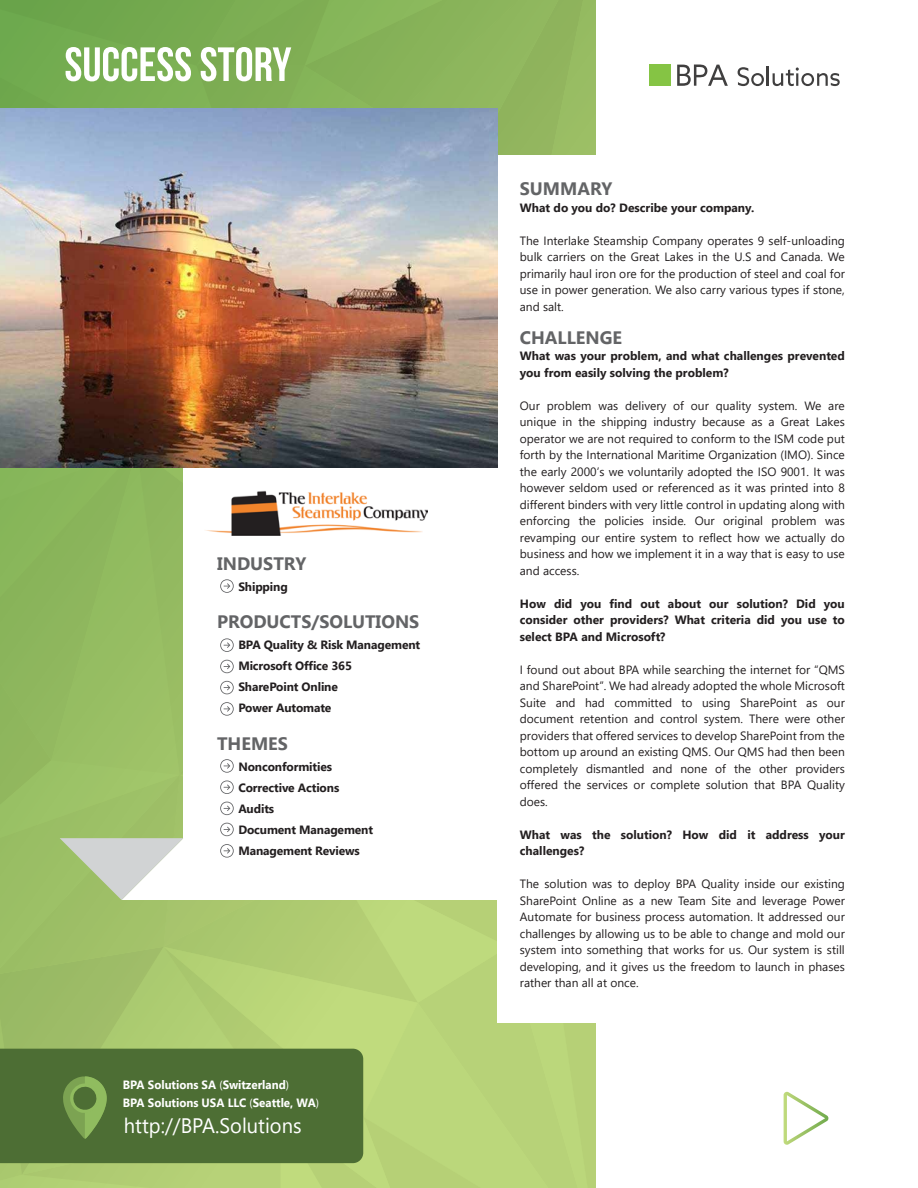
<style>
.page{position:relative;width:918px;height:1188px;background:#fff}
.page>*{position:absolute;margin:0;border:0;box-sizing:border-box;transform-origin:0 0}
.t1{font:21px "Segoe UI";color:#fff;scale:.96 1}
.t2{font:700 18px "Segoe UI";color:#636466}
.t3{font:12px/16.5px "Segoe UI";color:#231f20;text-align:justify}
.t4{font:700 12px/21px "Segoe UI";letter-spacing:-.005em;color:#231f20}
.t5{font:700 12px/18px "Segoe UI";color:#fff;scale:.96 1}
.s1{font-family:"Myriad Pro";font-weight:400}
</style>
<div class="page">
<svg style="left:784px;top:1092px;width:44px;height:53px"></svg>
<svg style="left:677px;top:65px;width:51px;height:21px"></svg>
<svg style="left:738px;top:67px;width:26px;height:19px"></svg>
<hr style="left:767px;top:66px;width:2px;height:20px;background:#403f3f">
<svg style="left:773px;top:67px;width:67px;height:19px"></svg>
<div style="left:649px;top:65px;width:21px;height:21px;background:#85c444"></div>
<img style="left:0;top:0;width:595px;height:1188px">
<img style="left:205px;top:491px;width:223px;height:45px">
<h2 class="t2" style="left:217px;top:553px;width:91px">INDUSTRY</h2>
<p class="t4" style="left:238px;top:576px;width:51px">Shipping</p>
<h2 class="t2" style="left:217px;top:611px;width:204px">PRODUCTS/SOLUTIONS</h2>
<p class="t4" style="left:238px;top:634px;width:183px">BPA Quality &amp; Risk Management<br>Microsoft Office 365<br>SharePoint Online<br>Power Automate</p>
<h2 class="t2" style="left:217px;top:733px;width:72px">THEMES</h2>
<p class="t4" style="left:238px;top:756px;width:136px">Nonconformities<br>Corrective Actions<br>Audits<br>Document Management<br>Management Reviews</p>
<p class="t5" style="left:123px;top:1076px;width:206px">BPA Solutions SA <span class="s1">(</span>Switzerland<span class="s1">)<br></span>BPA Solutions USA LLC <span class="s1">(</span>Seattle, WA<span class="s1">)</span></p>
<h1 class="t1" style="left:124px;top:1106px;width:187px">http://BPA.Solutions</h1>
<h2 class="t2" style="left:520px;top:179px;width:94px">SUMMARY</h2>
<p class="t4" style="left:520px;top:197px;width:236px">What do you do? Describe your company.</p>
<p class="t3" style="left:520px;top:231px;width:327px">The Interlake Steamship Company operates 9 self-unloading bulk carriers on the Great Lakes in the U.S and Canada. We primarily haul iron ore for the production of steel and coal for use in power generation. We also carry various types if stone, and salt.</p>
<h2 class="t2" style="left:520px;top:327px;width:104px">CHALLENGE</h2>
<p class="t4" style="left:520px;top:348px;width:327px;line-height:16.5px">What was your problem, and what challenges prevented you from easily solving the problem?</p>
<p class="t3" style="left:520px;top:396px;width:327px">Our problem was delivery of our quality system. We are unique in the shipping industry because as a Great Lakes operator we are not required to conform to the ISM code put forth by the International Maritime Organization (IMO). Since the early 2000’s we voluntarily adopted the ISO 9001. It was however seldom used or referenced as it was printed into 8 different binders with very little control in updating along with enforcing the policies inside. Our original problem was revamping our entire system to reflect how we actually do business and how we implement it in a way that is easy to use and access.</p>
<p class="t4" style="left:520px;top:596px;width:327px;line-height:16.5px;text-align:justify">How did you find out about our solution? Did you consider other providers? What criteria did you use to select BPA and Microsoft?</p>
<p class="t3" style="left:520px;top:660px;width:327px">I found out about BPA while searching the internet for “QMS and SharePoint”. We had already adopted the whole Microsoft Suite and had committed to using SharePoint as our document retention and control system. There were other providers that offered services to develop SharePoint from the bottom up around an existing QMS. Our QMS had then been completely dismantled and none of the other providers offered the services or complete solution that BPA Quality does.</p>
<p class="t4" style="left:520px;top:827px;width:327px;line-height:16.5px">What was the solution? How did it address your challenges?</p>
<p class="t3" style="left:520px;top:875px;width:327px">The solution was to deploy BPA Quality inside our existing SharePoint Online as a new Team Site and leverage Power Automate for business process automation. It addressed our challenges by allowing us to be able to change and mold our system into something that works for us. Our system is still developing, and it gives us the freedom to launch in phases rather than all at once.</p>
</div>
